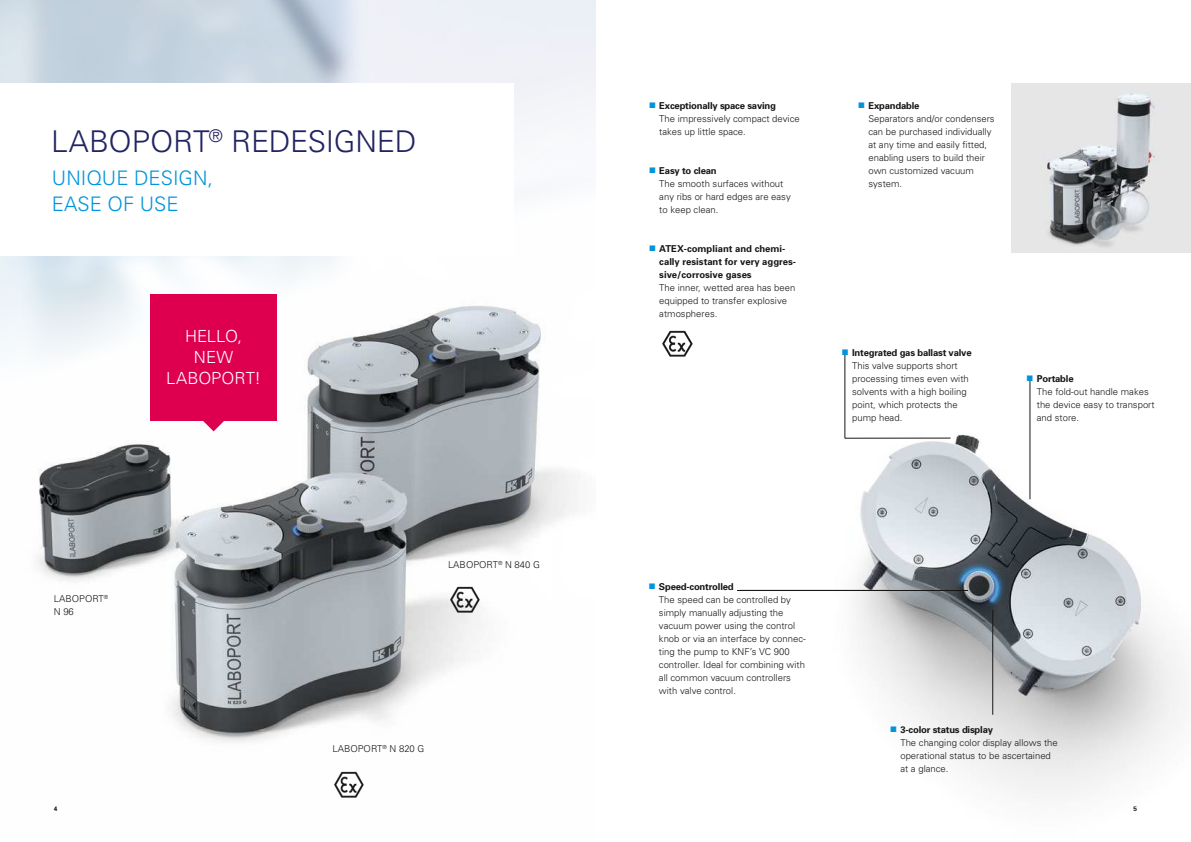
<style>
.page{position:relative;width:1191px;height:842px;background:#fff}
.page>*{position:absolute;margin:0;border:0;box-sizing:border-box;transform-origin:0 0}
.t1{font:300 30px "Univers";letter-spacing:-.01em;color:#222461}
.t2{font:300 20px/26px "Univers";color:#0094db}
.t3{font:300 16.7px/20.5px "Univers";color:#fff;text-align:center}
.t4{font:300 9.5px/13px "Univers";color:#181716}
.t5{font:700 9.5px/13px "Univers";color:#181716}
.t6{font:700 6.5px "Univers";color:#181716}
.s1{color:#0094db}
.s2{font-weight:700}
</style>
<div class="page">
<img style="left:22px;top:256px;width:573px;height:491px">
<div style="left:150px;top:294px;width:127px;height:127px;background:#de004f"></div>
<svg style="left:203px;top:421px;width:21px;height:10px"></svg>
<img style="left:740px;top:349px;width:440px;height:446px">
<img style="left:1011px;top:83px;width:180px;height:169px">
<img style="left:333px;top:771px;width:31px;height:27px">
<img style="left:448px;top:586px;width:33px;height:27px">
<hr style="left:845px;top:438px;width:105px;height:1px;background:#181716">
<hr style="left:844px;top:350px;width:1px;height:88px;background:#181716">
<img style="left:662px;top:330px;width:31px;height:27px">
<hr style="left:1029px;top:381px;width:1px;height:118px;background:#181716">
<hr style="left:992px;top:609px;width:1px;height:106px;background:#181716">
<hr style="left:737px;top:590px;width:231px;height:1px;background:#181716">
<h1 class="t1" style="left:51px;top:130px;width:367px">LABOPORT<sup>®</sup> REDESIGNED</h1>
<h2 class="t2" style="left:52px;top:167px;width:163px">UNIQUE DESIGN,<br>EASE OF USE</h2>
<h3 class="t3" style="left:166px;top:328px;width:96px">HELLO,<br>NEW<br>LABOPORT!</h3>
<p class="t4" style="left:54px;top:593px;width:56px">LABOPORT<sup>®<br></sup>N 96</p>
<p class="t6" style="left:54px;top:806px;width:5px">4</p>
<p class="t4" style="left:448px;top:559px;width:93px">LABOPORT<sup>®</sup> N 840 G</p>
<p class="t4" style="left:332px;top:743px;width:93px">LABOPORT<sup>®</sup> N 820 G</p>
<p class="t4" style="left:659px;top:100px;width:142px;text-indent:-10px"><span class="s1">■</span> <span class="s2">Exceptionally space saving<br></span>The impressively compact device takes up little space.</p>
<p class="t4" style="left:659px;top:165px;width:133px;text-indent:-10px"><span class="s1">■</span> <span class="s2">Easy to clean<br></span>The smooth surfaces without any ribs or hard edges are easy to keep clean.</p>
<p class="t5" style="left:659px;top:243px;width:138px;text-indent:-10px"><span class="s1">■</span> ATEX-compliant and chemi&shy;cally resistant for very aggres&shy;sive/corrosive gases</p>
<p class="t4" style="left:659px;top:282px;width:138px">The inner, wetted area has been equipped to transfer explosive atmospheres.</p>
<p class="t4" style="left:868px;top:100px;width:128px;text-indent:-10px"><span class="s1">■</span> <span class="s2">Expandable<br></span>Separators and/or condensers can be purchased individually at any time and easily fitted, enabling users to build their own customized vacuum system.</p>
<p class="t4" style="left:852px;top:347px;width:121px;text-indent:-10px"><span class="s1">■</span> <span class="s2">Integrated gas ballast valve<br></span>This valve supports short processing times even with solvents with a high boiling point, which protects the pump head.</p>
<p class="t4" style="left:1036px;top:373px;width:119px;text-indent:-10px"><span class="s1">■</span> <span class="s2">Portable<br></span>The fold-out handle makes the device easy to transport and store.</p>
<p class="t4" style="left:659px;top:581px;width:148px;text-indent:-10px"><span class="s1">■</span> <span class="s2">Speed-controlled<br></span>The speed can be controlled by simply manually adjusting the vacuum power using the control knob or via an interface by connec&shy;ting the pump to KNF’s VC 900 controller. Ideal for combining with all common vacuum controllers with valve control.</p>
<p class="t4" style="left:900px;top:724px;width:159px;text-indent:-10px"><span class="s1">■</span> <span class="s2">3-color status display<br></span>The changing color display allows the operational status to be ascertained at a glance.</p>
<p class="t6" style="left:1133px;top:806px;width:5px">5</p>
</div>
